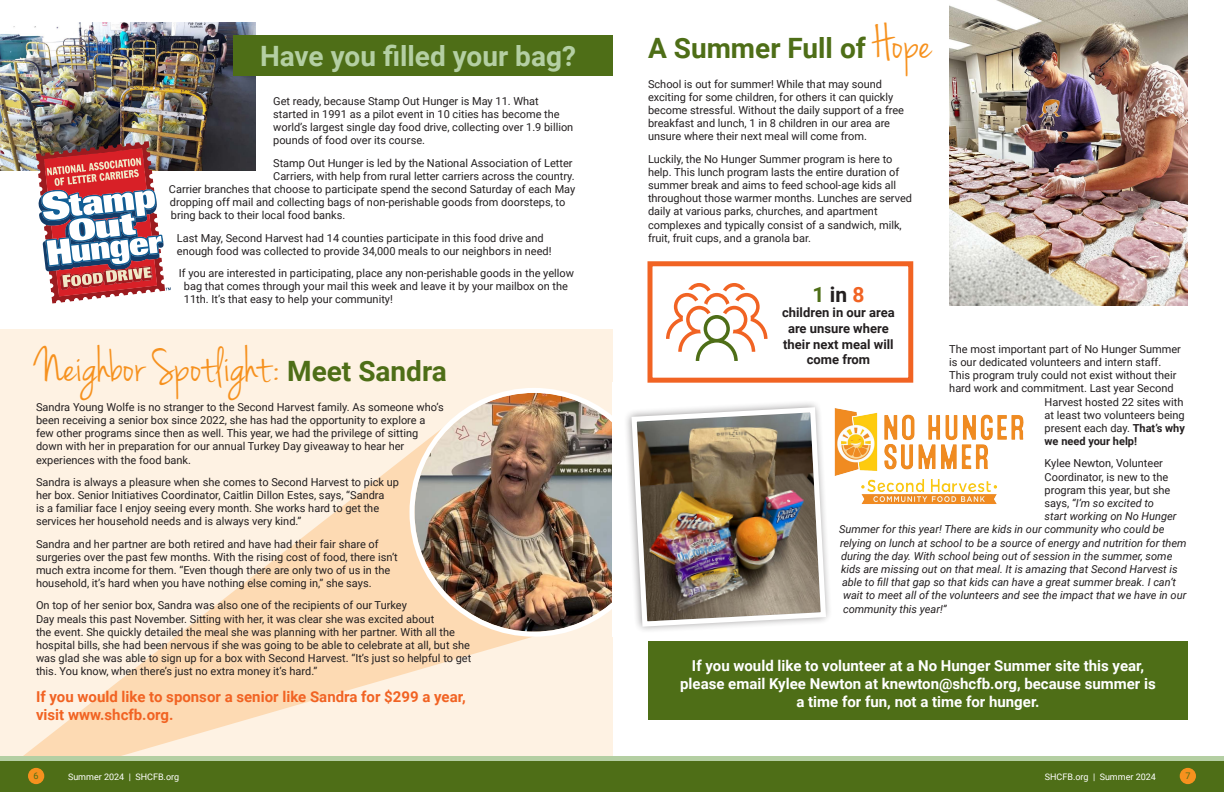
<style>
.page{position:relative;width:1224px;height:792px;background:#fff}
.page>*{position:absolute;margin:0;border:0;box-sizing:border-box;transform-origin:0 0}
.t1{font:50px "Jenna Sue";color:#f6911e}
.t2{font:700 28px "Roboto";color:#b4cfa3}
.t3{font:700 28px "Roboto";color:#4e6e17}
.t4{font:700 21px "Roboto";color:#231f20}
.t5{font:700 15px/18px "Roboto";color:#fff;text-align:center}
.t6{font:700 15px/18px "Roboto";color:#f16323}
.t7{font:700 13px/15.6px "Roboto";color:#231f20;text-align:center}
.t8{font:11px/13.2px "Roboto";color:#231f20}
.t9{font:italic 11px "Roboto";color:#231f20}
.t10{font:700 11px "Roboto";color:#231f20}
.t11{font:9px "Roboto";color:#fff}
.t12{font:9px "Roboto";color:#4e6e17}
.s1{font-family:"Roboto";font-weight:700;font-size:28px;color:#4e6e17}
.s2{font-family:"Jenna Sue";font-weight:400;font-size:50px;color:#f6911e}
.s3{color:#4e6e17}
.s4{color:#f16323}
.s5{font-weight:700}
.s6{font-style:normal}
</style>
<div class="page">
<img style="left:0;top:22px;width:255px;height:148px">
<div style="left:0;top:329px;width:612px;height:427px;background:#fef2e3"></div>
<svg style="left:23px;top:413px;width:563px;height:343px"></svg>
<div style="left:233px;top:35px;width:379px;height:40px;background:#4e6e17"></div>
<img style="left:414px;top:393px;width:239px;height:239px;border-radius:119px">
<div style="left:612px;top:382px;width:48px;height:255px;background:#fff"></div>
<img style="left:36px;top:141px;width:135px;height:162px">
<img style="left:950px;top:0;width:238px;height:305px">
<svg style="left:666px;top:283px;width:102px;height:78px"></svg>
<div style="left:648px;top:261px;width:265px;height:122px;border:5px solid #f16323"></div>
<div style="left:648px;top:641px;width:540px;height:79px;background:#4e6e17"></div>
<img style="left:629px;top:405px;width:200px;height:224px">
<img style="left:826px;top:405px;width:198px;height:107px">
<svg style="left:0;top:756px;width:1224px;height:36px;background:#5c7b2a"></svg>
<div style="left:28px;top:768px;width:16px;height:16px;background:#f6911e;border-radius:50%"></div>
<div style="left:1180px;top:768px;width:16px;height:16px;background:#f6911e;border-radius:50%"></div>
<h2 class="t2" style="left:260px;top:36px;width:318px">Have you filled your bag?</h2>
<p class="t8" style="left:273px;top:94px;width:302px">Get ready, because Stamp Out Hunger is May 11. What started in 1991 as a pilot event in 10 cities has become the world’s largest single day food drive, collecting over 1.9 billion pounds of food over its course.</p>
<p class="t8" style="left:273px;top:156px;width:301px">Stamp Out Hunger is led by the National Association of Letter</p>
<p class="t8" style="left:273px;top:169px;width:303px">Carriers, with help from rural letter carriers across the country.</p>
<p class="t8" style="left:169px;top:182px;width:408px">Carrier branches that choose to participate spend the second Saturday of each May</p>
<p class="t8" style="left:170px;top:195px;width:397px">dropping off mail and collecting bags of non-perishable goods from doorsteps, to</p>
<p class="t8" style="left:171px;top:209px;width:176px">bring back to their local food banks.</p>
<p class="t8" style="left:177px;top:231px;width:376px">Last May, Second Harvest had 14 counties participate in this food drive and enough food was collected to provide 34,000 meals to our neighbors in need!</p>
<p class="t8" style="left:184px;top:266px;width:392px;text-indent:-5px">If you are interested in participating, place any non-perishable goods in the yellow bag that comes through your mail this week and leave it by your mailbox on the<br>11th. It’s that easy to help your community!</p>
<h1 class="t1" style="left:36px;top:338px;width:412px">Neighbor Spotlight: <span class="s1">Meet Sandra</span></h1>
<p class="t8" style="left:36px;top:400px;width:409px">Sandra Young Wolfe is no stranger to the Second Harvest family. As someone who’s been receiving a senior box since 2022, she has had the opportunity to explore a few other programs since then as well. This year, we had the privilege of sitting down with her in preparation for our annual Turkey Day giveaway to hear her experiences with the food bank.</p>
<p class="t8" style="left:36px;top:475px;width:365px">Sandra is always a pleasure when she comes to Second Harvest to pick up her box. Senior Initiatives Coordinator, Caitlin Dillon Estes, says, “Sandra<br>is a familiar face I enjoy seeing every month. She works hard to get the services her household needs and is always very kind.”</p>
<p class="t8" style="left:36px;top:537px;width:363px">Sandra and her partner are both retired and have had their fair share of surgeries over the past few months. With the rising cost of food, there isn’t much extra income for them. “Even though there are only two of us in the household, it’s hard when you have nothing else coming in,” she says.</p>
<p class="t8" style="left:36px;top:598px;width:437px">On top of her senior box, Sandra was also one of the recipients of our Turkey<br>Day meals this past November. Sitting with her, it was clear she was excited about<br>the event. She quickly detailed the meal she was planning with her partner. With all the hospital bills, she had been nervous if she was going to be able to celebrate at all, but she was glad she was able to sign up for a box with Second Harvest. “It’s just so helpful to get this. You know, when there’s just no extra money it’s hard.”</p>
<h3 class="t6" style="left:36px;top:688px;width:431px">If you would like to sponsor a senior like Sandra for $299 a year, visit www.shcfb.org.</h3>
<h2 class="t3" style="left:648px;top:28px;width:285px">A Summer Full of <span class="s2">Hope</span></h2>
<p class="t8" style="left:648px;top:77px;width:258px">School is out for summer! While that may sound exciting for some children, for others it can quickly become stressful. Without the daily support of a free breakfast and lunch, 1 in 8 children in our area are unsure where their next meal will come from.</p>
<p class="t8" style="left:648px;top:152px;width:266px">Luckily, the No Hunger Summer program is here to help. This lunch program lasts the entire duration of summer break and aims to feed school-age kids all throughout those warmer months. Lunches are served daily at various parks, churches, and apartment complexes and typically consist of a sandwich, milk, fruit, fruit cups, and a granola bar.</p>
<h3 class="t4" style="left:813px;top:280px;width:53px"><span class="s3">1</span> in <span class="s4">8</span></h3>
<p class="t7" style="left:782px;top:304px;width:114px">children in our area are unsure where their next meal will come from</p>
<p class="t8" style="left:949px;top:342px;width:233px">The most important part of No Hunger Summer</p>
<p class="t8" style="left:949px;top:355px;width:214px">is our dedicated volunteers and intern staff.</p>
<p class="t8" style="left:949px;top:368px;width:229px">This program truly could not exist without their</p>
<p class="t8" style="left:949px;top:381px;width:226px">hard work and commitment. Last year Second</p>
<p class="t8" style="left:1045px;top:395px;width:140px">Harvest hosted 22 sites with</p>
<p class="t8" style="left:1045px;top:408px;width:142px">at least two volunteers being</p>
<p class="t8" style="left:1045px;top:421px;width:142px">present each day. <span class="s5">That’s why</span></p>
<p class="t10" style="left:1045px;top:434px;width:94px">we need your help!</p>
<p class="t8" style="left:1045px;top:456px;width:120px">Kylee Newton, Volunteer</p>
<p class="t8" style="left:1045px;top:470px;width:125px">Coordinator, is new to the</p>
<p class="t8" style="left:1045px;top:483px;width:127px">program this year, but she</p>
<p class="t9" style="left:1045px;top:495px;width:111px"><span class="s6">says,</span> “I’m so excited to</p>
<p class="t9" style="left:1045px;top:509px;width:133px">start working on No Hunger</p>
<p class="t9" style="left:839px;top:522px;width:327px">Summer for this year! There are kids in our community who could be</p>
<p class="t9" style="left:840px;top:535px;width:348px">relying on lunch at school to be a source of energy and nutrition for them</p>
<p class="t9" style="left:841px;top:548px;width:333px">during the day. With school being out of session in the summer, some</p>
<p class="t9" style="left:841px;top:561px;width:338px">kids are missing out on that meal. It is amazing that Second Harvest is</p>
<p class="t9" style="left:842px;top:575px;width:336px">able to fill that gap so that kids can have a great summer break. I can’t</p>
<p class="t9" style="left:843px;top:588px;width:345px">wait to meet all of the volunteers and see the impact that we have in our</p>
<p class="t9" style="left:843px;top:601px;width:105px">community this year!”</p>
<h3 class="t5" style="left:680px;top:656px;width:477px">If you would like to volunteer at a No Hunger Summer site this year, please email Kylee Newton at knewton@shcfb.org, because summer is a time for fun, not a time for hunger.</h3>
<p class="t12" style="left:34px;top:770px;width:7px">6</p>
<p class="t11" style="left:68px;top:771px;width:113px">Summer 2024 | SHCFB.org</p>
<p class="t11" style="left:1045px;top:771px;width:113px">SHCFB.org | Summer 2024</p>
<p class="t12" style="left:1185px;top:770px;width:7px">7</p>
</div>
